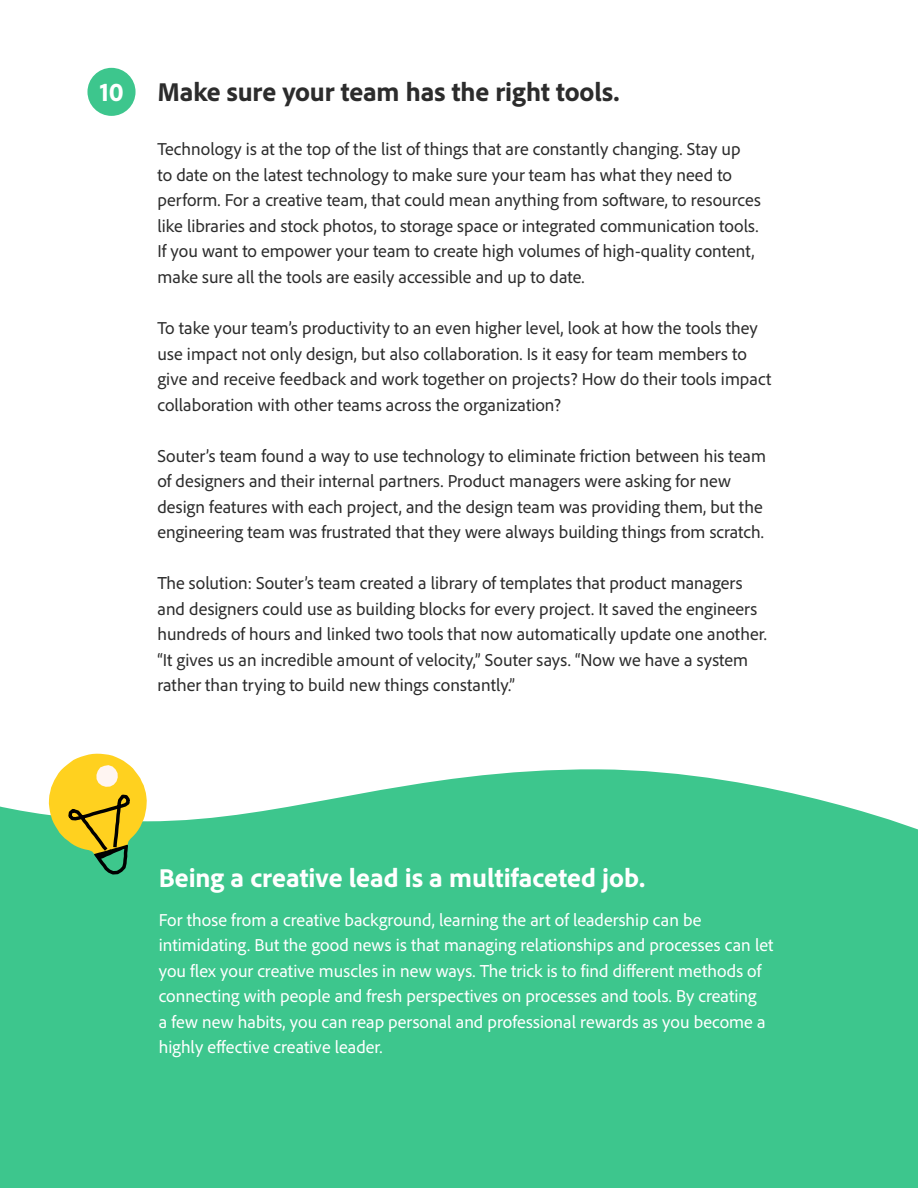
<style>
.page{position:relative;width:918px;height:1188px;background:#fff}
.page>*{position:absolute;margin:0;border:0;box-sizing:border-box;transform-origin:0 0}
.t1{font:800 27px "Adobe Clean";color:#fff}
.t2{font:800 27px "Adobe Clean";letter-spacing:-.005em;color:#2c2c2c}
.t3{font:18px/25.5px "Adobe Clean";color:#2c2c2c}
.t4{font:18px/25.5px "Adobe Clean";color:#fff}
</style>
<div class="page">
<div style="left:0;top:769px;width:918px;height:419px;background:#3dc68d"></div>
<div style="left:87px;top:68px;width:49px;height:48px;background:#3dc68d;border-radius:50%"></div>
<svg style="left:49px;top:753px;width:98px;height:123px;background:#bac354"></svg>
<h1 class="t1" style="left:100px;top:74px;width:26px">10</h1>
<h1 class="t2" style="left:158px;top:74px;width:464px">Make sure your team has the right tools.</h1>
<p class="t3" style="left:158px;top:136px;width:605px">Technology is at the top of the list of things that are constantly changing. Stay up<br>to date on the latest technology to make sure your team has what they need to perform. For a creative team, that could mean anything from software, to resources like libraries and stock photos, to storage space or integrated communication tools.<br>If you want to empower your team to create high volumes of high-quality content, make sure all the tools are easily accessible and up to date.</p>
<p class="t3" style="left:158px;top:315px;width:615px">To take your team’s productivity to an even higher level, look at how the tools they use impact not only design, but also collaboration. Is it easy for team members to give and receive feedback and work together on projects? How do their tools impact collaboration with other teams across the organization?</p>
<p class="t3" style="left:158px;top:442px;width:610px">Souter’s team found a way to use technology to eliminate friction between his team of designers and their internal partners. Product managers were asking for new design features with each project, and the design team was providing them, but the engineering team was frustrated that they were always building things from scratch.</p>
<p class="t3" style="left:158px;top:570px;width:611px">The solution: Souter’s team created a library of templates that product managers and designers could use as building blocks for every project. It saved the engineers hundreds of hours and linked two tools that now automatically update one another. “It gives us an incredible amount of velocity,” Souter says. “Now we have a system rather than trying to build new things constantly.”</p>
<h1 class="t1" style="left:159px;top:860px;width:488px">Being a creative lead is a multifaceted job.</h1>
<p class="t4" style="left:159px;top:906px;width:616px">For those from a creative background, learning the art of leadership can be intimidating. But the good news is that managing relationships and processes can let you flex your creative muscles in new ways. The trick is to find different methods of connecting with people and fresh perspectives on processes and tools. By creating<br>a few new habits, you can reap personal and professional rewards as you become a highly effective creative leader.</p>
</div>
